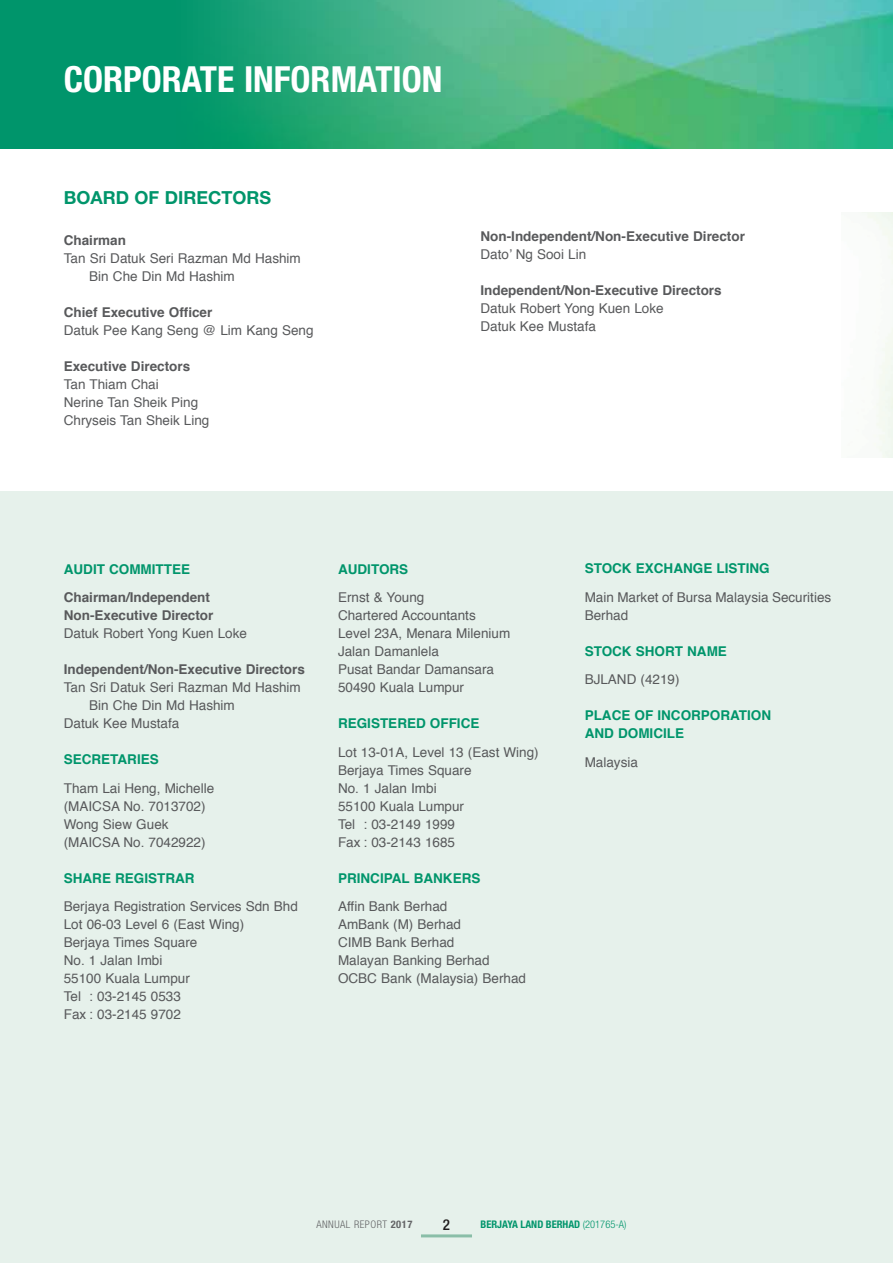
<style>
.page{position:relative;width:893px;height:1263px;background:#fff}
.page>*{position:absolute;margin:0;border:0;box-sizing:border-box;transform-origin:0 0}
.t1{font:700 condensed 36px "Helvetica Neue";color:#fff}
.t2{font:700 18px "Helvetica Neue LT Std";color:#00956b}
.t3{font:500 condensed 15px "Helvetica Neue";color:#231f20}
.t4{font:13.5px/18px "Helvetica";color:#58595b}
.t5{font:700 13.5px/18px "Helvetica";color:#58595b}
.t6{font:700 13.5px/18px "Helvetica";color:#00956b}
.t7{font:700 condensed 10.5px "Helvetica Neue";color:#00956b}
.t8{font:300 condensed 10.5px "Helvetica Neue";letter-spacing:.05em;color:#636466}
.s1{font-weight:700}
.s2{font-weight:300}
</style>
<div class="page">
<div style="left:0;top:0;width:893px;height:149px;background:#00956b"></div>
<img style="left:204px;top:0;width:689px;height:149px">
<div style="left:0;top:491px;width:893px;height:772px;background:#e6f1eb"></div>
<hr style="left:421px;top:1234px;width:51px;height:3px;background:#9acab7">
<h1 class="t1" style="left:64px;top:57px;width:380px">CORPORATE INFORMATION</h1>
<h2 class="t2" style="left:64px;top:187px;width:209px">BOARD OF DIRECTORS</h2>
<p class="t5" style="left:64px;top:231px;width:64px">Chairman</p>
<p class="t4" style="left:89px;top:249px;width:213px;text-indent:-26px">Tan Sri Datuk Seri Razman Md Hashim<br>Bin Che Din Md Hashim</p>
<p class="t5" style="left:64px;top:303px;width:150px">Chief Executive Officer</p>
<p class="t4" style="left:64px;top:321px;width:251px">Datuk Pee Kang Seng @ Lim Kang Seng</p>
<p class="t5" style="left:64px;top:357px;width:128px">Executive Directors</p>
<p class="t4" style="left:64px;top:375px;width:147px">Tan Thiam Chai<br>Nerine Tan Sheik Ping<br>Chryseis Tan Sheik Ling</p>
<p class="t5" style="left:480px;top:227px;width:266px">Non-Independent/Non-Executive Director</p>
<p class="t4" style="left:480px;top:246px;width:107px">Dato’ Ng Sooi Lin</p>
<p class="t5" style="left:480px;top:281px;width:243px">Independent/Non-Executive Directors</p>
<p class="t4" style="left:480px;top:300px;width:185px">Datuk Robert Yong Kuen Loke<br>Datuk Kee Mustafa</p>
<p class="t6" style="left:64px;top:560px;width:128px">AUDIT COMMITTEE</p>
<p class="t5" style="left:64px;top:588px;width:151px">Chairman/Independent<br>Non-Executive Director</p>
<p class="t4" style="left:64px;top:625px;width:185px">Datuk Robert Yong Kuen Loke</p>
<p class="t5" style="left:64px;top:660px;width:243px">Independent/Non-Executive Directors</p>
<p class="t4" style="left:64px;top:679px;width:239px">Tan Sri Datuk Seri Razman Md Hashim</p>
<p class="t4" style="left:89px;top:697px;width:147px">Bin Che Din Md Hashim</p>
<p class="t4" style="left:64px;top:715px;width:117px">Datuk Kee Mustafa</p>
<p class="t6" style="left:64px;top:750px;width:97px">SECRETARIES</p>
<p class="t4" style="left:64px;top:779px;width:152px">Tham Lai Heng, Michelle (MAICSA No. 7013702)<br>Wong Siew Guek (MAICSA No. 7042922)</p>
<p class="t6" style="left:64px;top:869px;width:132px">SHARE REGISTRAR</p>
<p class="t4" style="left:64px;top:898px;width:236px">Berjaya Registration Services Sdn Bhd<br>Lot 06-03 Level 6 (East Wing)<br>Berjaya Times Square<br>No. 1 Jalan Imbi<br>55100 Kuala Lumpur<br>Tel : 03-2145 0533<br>Fax : 03-2145 9702</p>
<p class="t6" style="left:338px;top:560px;width:72px">AUDITORS</p>
<p class="t4" style="left:338px;top:589px;width:174px">Ernst &amp; Young<br>Chartered Accountants<br>Level 23A, Menara Milenium<br>Jalan Damanlela<br>Pusat Bandar Damansara<br>50490 Kuala Lumpur</p>
<p class="t6" style="left:338px;top:714px;width:143px">REGISTERED OFFICE</p>
<p class="t4" style="left:338px;top:743px;width:202px">Lot 13-01A, Level 13 (East Wing)<br>Berjaya Times Square<br>No. 1 Jalan Imbi<br>55100 Kuala Lumpur<br>Tel : 03-2149 1999<br>Fax : 03-2143 1685</p>
<p class="t6" style="left:338px;top:869px;width:144px">PRINCIPAL BANKERS</p>
<p class="t4" style="left:338px;top:898px;width:189px">Affin Bank Berhad<br>AmBank (M) Berhad<br>CIMB Bank Berhad<br>Malayan Banking Berhad<br>OCBC Bank (Malaysia) Berhad</p>
<p class="t6" style="left:585px;top:560px;width:187px">STOCK EXCHANGE LISTING</p>
<p class="t4" style="left:585px;top:589px;width:248px">Main Market of Bursa Malaysia Securities<br>Berhad</p>
<p class="t6" style="left:585px;top:642px;width:144px">STOCK SHORT NAME</p>
<p class="t4" style="left:585px;top:671px;width:96px">BJLAND (4219)</p>
<p class="t6" style="left:585px;top:707px;width:188px">PLACE OF INCORPORATION<br>AND DOMICILE</p>
<p class="t4" style="left:585px;top:754px;width:55px">Malaysia</p>
<p class="t8" style="left:316px;top:1219px;width:98px">ANNUAL REPORT <span class="s1">2017</span></p>
<p class="t3" style="left:443px;top:1216px;width:9px">2</p>
<p class="t7" style="left:480px;top:1218px;width:147px">BERJAYA LAND BERHAD <span class="s2">(201765-A)</span></p>
</div>
